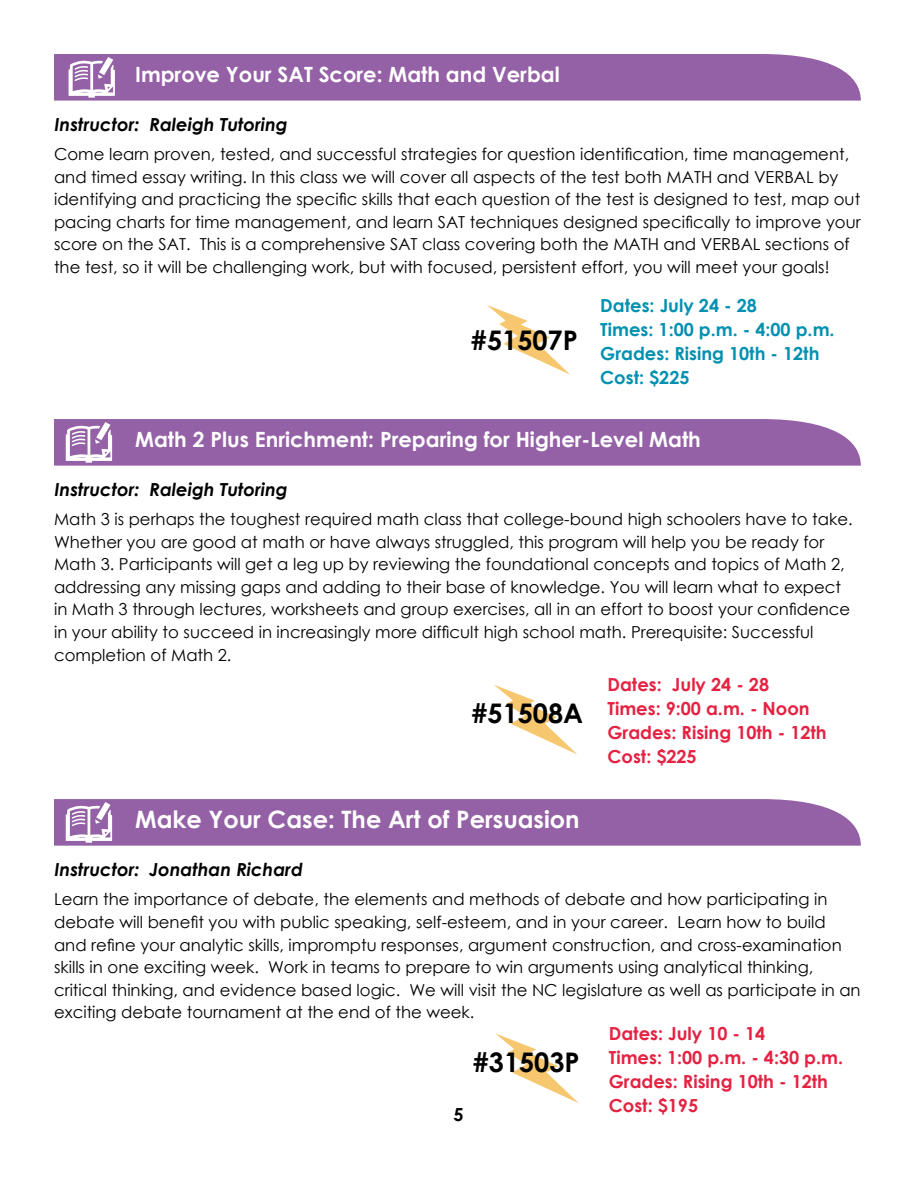
<style>
.page{position:relative;width:918px;height:1188px;background:#fff}
.page>*{position:absolute;margin:0;border:0;box-sizing:border-box;transform-origin:0 0}
.t1{font:700 27px "Century Gothic";color:#000}
.t2{font:700 24px "Century Gothic";color:#fff}
.t3{font:700 21px "Century Gothic";color:#fff}
.t4{font:700 18px/24px "Century Gothic";color:#e42242}
.t5{font:italic 700 18px "Century Gothic";color:#000}
.t6{font:700 18px/24px "Century Gothic";color:#0090b0}
.t7{font:700 18px "Century Gothic";color:#000}
.t8{font:16.5px/22.5px "Century Gothic";color:#000}
</style>
<div class="page">
<svg style="left:54px;top:54px;width:807px;height:47px;background:#9a69aa"></svg>
<svg style="left:487px;top:305px;width:83px;height:70px"></svg>
<svg style="left:54px;top:419px;width:807px;height:47px;background:#9a69aa"></svg>
<svg style="left:494px;top:685px;width:83px;height:70px"></svg>
<svg style="left:495px;top:1033px;width:84px;height:70px"></svg>
<svg style="left:54px;top:799px;width:807px;height:47px;background:#9a69aa"></svg>
<p class="t3" style="left:135px;top:59px;width:426px">Improve Your SAT Score: Math and Verbal</p>
<p class="t5" style="left:55px;top:111px;width:235px">Instructor: Raleigh Tutoring</p>
<p class="t8" style="left:54px;top:143px;width:808px">Come learn proven, tested, and successful strategies for question identification, time management, and timed essay writing. In this class we will cover all aspects of the test both MATH and VERBAL by identifying and practicing the specific skills that each question of the test is designed to test, map out pacing charts for time management, and learn SAT techniques designed specifically to improve your score on the SAT. This is a comprehensive SAT class covering both the MATH and VERBAL sections of the test, so it will be challenging work, but with focused, persistent effort, you will meet your goals!</p>
<h1 class="t1" style="left:471px;top:320px;width:108px">#51507P</h1>
<p class="t6" style="left:600px;top:292px;width:236px">Dates: July 24 - 28<br>Times: 1:00 p.m. - 4:00 p.m.<br>Grades: Rising 10th - 12th<br>Cost: $225</p>
<p class="t3" style="left:135px;top:424px;width:567px">Math 2 Plus Enrichment: Preparing for Higher-Level Math</p>
<p class="t5" style="left:55px;top:476px;width:235px">Instructor: Raleigh Tutoring</p>
<p class="t8" style="left:54px;top:508px;width:800px">Math 3 is perhaps the toughest required math class that college-bound high schoolers have to take.<br>Whether you are good at math or have always struggled, this program will help you be ready for Math 3. Participants will get a leg up by reviewing the foundational concepts and topics of Math 2, addressing any missing gaps and adding to their base of knowledge. You will learn what to expect in Math 3 through lectures, worksheets and group exercises, all in an effort to boost your confidence in your ability to succeed in increasingly more difficult high school math. Prerequisite: Successful completion of Math 2.</p>
<h1 class="t1" style="left:471px;top:693px;width:113px">#51508A</h1>
<h2 class="t2" style="left:135px;top:801px;width:446px">Make Your Case: The Art of Persuasion</h2>
<p class="t5" style="left:55px;top:856px;width:250px">Instructor: Jonathan Richard</p>
<p class="t4" style="left:607px;top:672px;width:221px">Dates: July 24 - 28<br>Times: 9:00 a.m. - Noon<br>Grades: Rising 10th - 12th<br>Cost: $225</p>
<p class="t8" style="left:54px;top:888px;width:808px">Learn the importance of debate, the elements and methods of debate and how participating in debate will benefit you with public speaking, self-esteem, and in your career. Learn how to build and refine your analytic skills, impromptu responses, argument construction, and cross-examination skills in one exciting week. Work in teams to prepare to win arguments using analytical thinking, critical thinking, and evidence based logic. We will visit the NC legislature as well as participate in an exciting debate tournament at the end of the week.</p>
<h1 class="t1" style="left:473px;top:1042px;width:108px">#31503P</h1>
<p class="t7" style="left:453px;top:1100px;width:12px">5</p>
<p class="t4" style="left:609px;top:1021px;width:236px">Dates: July 10 - 14<br>Times: 1:00 p.m. - 4:30 p.m.<br>Grades: Rising 10th - 12th<br>Cost: $195</p>
</div>
